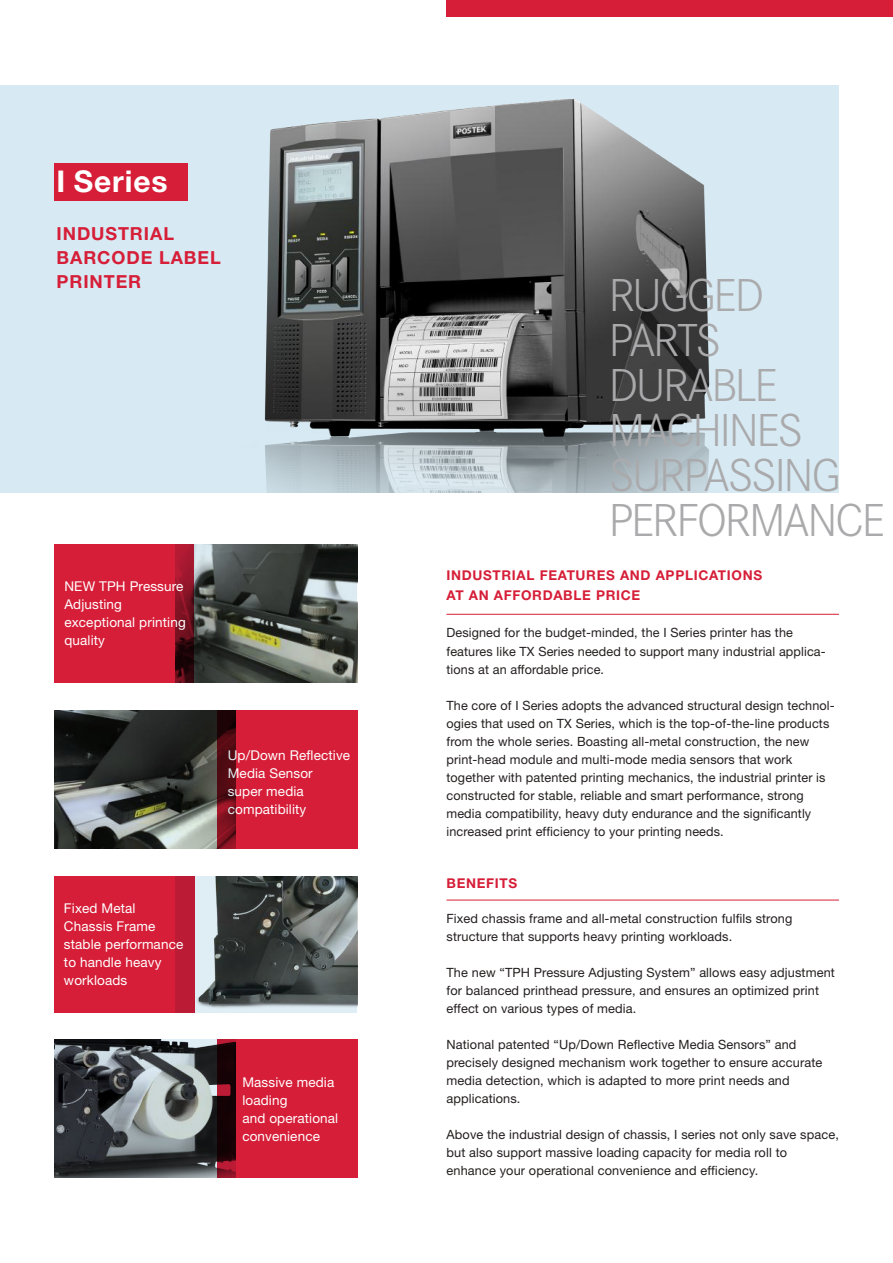
<style>
.page{position:relative;width:893px;height:1263px;background:#fff}
.page>*{position:absolute;margin:0;border:0;box-sizing:border-box;transform-origin:0 0}
.t1{font:300 48px/45px "Corporate S";letter-spacing:-.05em;color:#aaaaac}
.t2{font:700 30px "Helvetica Neue LT Pro";letter-spacing:.03em;color:#fff}
.t3{font:700 18px/24px "Helvetica Neue LT Pro";letter-spacing:.05em;color:#d61e38}
.t4{font:13.5px/18px "Helvetica Neue LT Pro";letter-spacing:.01em;color:#fff}
.t5{font:700 13.5px/19.5px "Helvetica Neue LT Pro";letter-spacing:.05em;color:#d61e38}
.t6{font:12.75px/18px "Helvetica Neue LT Pro";letter-spacing:.01em;color:#241f1f}
</style>
<div class="page">
<div style="left:446px;top:0;width:447px;height:17px;background:#d61e38"></div>
<div style="left:0;top:85px;width:839px;height:407px;background:#d7eaf3"></div>
<img style="left:264px;top:98px;width:446px;height:394px">
<div style="left:54px;top:164px;width:133px;height:37px;background:#d61e38"></div>
<hr style="left:446px;top:614px;width:393px;height:1px;background:#d61e38">
<hr style="left:446px;top:900px;width:393px;height:1px;background:#d61e38">
<svg style="left:193px;top:544px;width:164px;height:138px;background:#51564f"></svg>
<svg style="left:194px;top:876px;width:163px;height:136px;background:#616767"></svg>
<div style="left:54px;top:544px;width:139px;height:138px;background:#d61e38"></div>
<div style="left:54px;top:876px;width:140px;height:136px;background:#d61e38"></div>
<div style="left:217px;top:710px;width:140px;height:138px;background:#d61e38"></div>
<div style="left:217px;top:1040px;width:140px;height:138px;background:#d61e38"></div>
<svg style="left:54px;top:710px;width:182px;height:138px;background:#474341"></svg>
<svg style="left:54px;top:1040px;width:182px;height:138px;background:#555659"></svg>
<h2 class="t2" style="left:57px;top:162px;width:113px">I Series</h2>
<h3 class="t3" style="left:57px;top:221px;width:166px">INDUSTRIAL<br>BARCODE LABEL<br>PRINTER</h3>
<p class="t4" style="left:64px;top:577px;width:123px">NEW TPH Pressure<br>Adjusting exceptional printing quality</p>
<p class="t4" style="left:64px;top:899px;width:121px">Fixed Metal<br>Chassis Frame stable performance to handle heavy workloads</p>
<p class="t4" style="left:228px;top:746px;width:124px">Up/Down Reflective<br>Media Sensor super media compatibility</p>
<p class="t4" style="left:242px;top:1072px;width:97px">Massive media loading<br>and operational convenience</p>
<h1 class="t1" style="left:609px;top:273px;width:278px">RUGGED<br>PARTS<br>DURABLE<br>MACHINES<br>SURPASSING<br>PERFORMANCE</h1>
<p class="t5" style="left:446px;top:565px;width:317px">INDUSTRIAL FEATURES AND APPLICATIONS<br>AT AN AFFORDABLE PRICE</p>
<p class="t6" style="left:446px;top:624px;width:381px">Designed for the budget-minded, the I Series printer has the features like TX Series needed to support many industrial applica&shy;tions at an affordable price.</p>
<p class="t6" style="left:446px;top:696px;width:390px">The core of I Series adopts the advanced structural design technol&shy;ogies that used on TX Series, which is the top-of-the-line products from the whole series. Boasting all-metal construction, the new print-head module and multi-mode media sensors that work together with patented printing mechanics, the industrial printer is constructed for stable, reliable and smart performance, strong media compatibility, heavy duty endurance and the significantly increased print efficiency to your printing needs.</p>
<p class="t5" style="left:446px;top:873px;width:72px">BENEFITS</p>
<p class="t6" style="left:446px;top:909px;width:347px">Fixed chassis frame and all-metal construction fulfils strong structure that supports heavy printing workloads.</p>
<p class="t6" style="left:446px;top:963px;width:390px">The new “TPH Pressure Adjusting System” allows easy adjustment for balanced printhead pressure, and ensures an optimized print effect on various types of media.</p>
<p class="t6" style="left:446px;top:1035px;width:377px">National patented “Up/Down Reflective Media Sensors” and precisely designed mechanism work together to ensure accurate media detection, which is adapted to more print needs and applications.</p>
<p class="t6" style="left:446px;top:1125px;width:394px">Above the industrial design of chassis, I series not only save space, but also support massive loading capacity for media roll to enhance your operational convenience and efficiency.</p>
</div>
